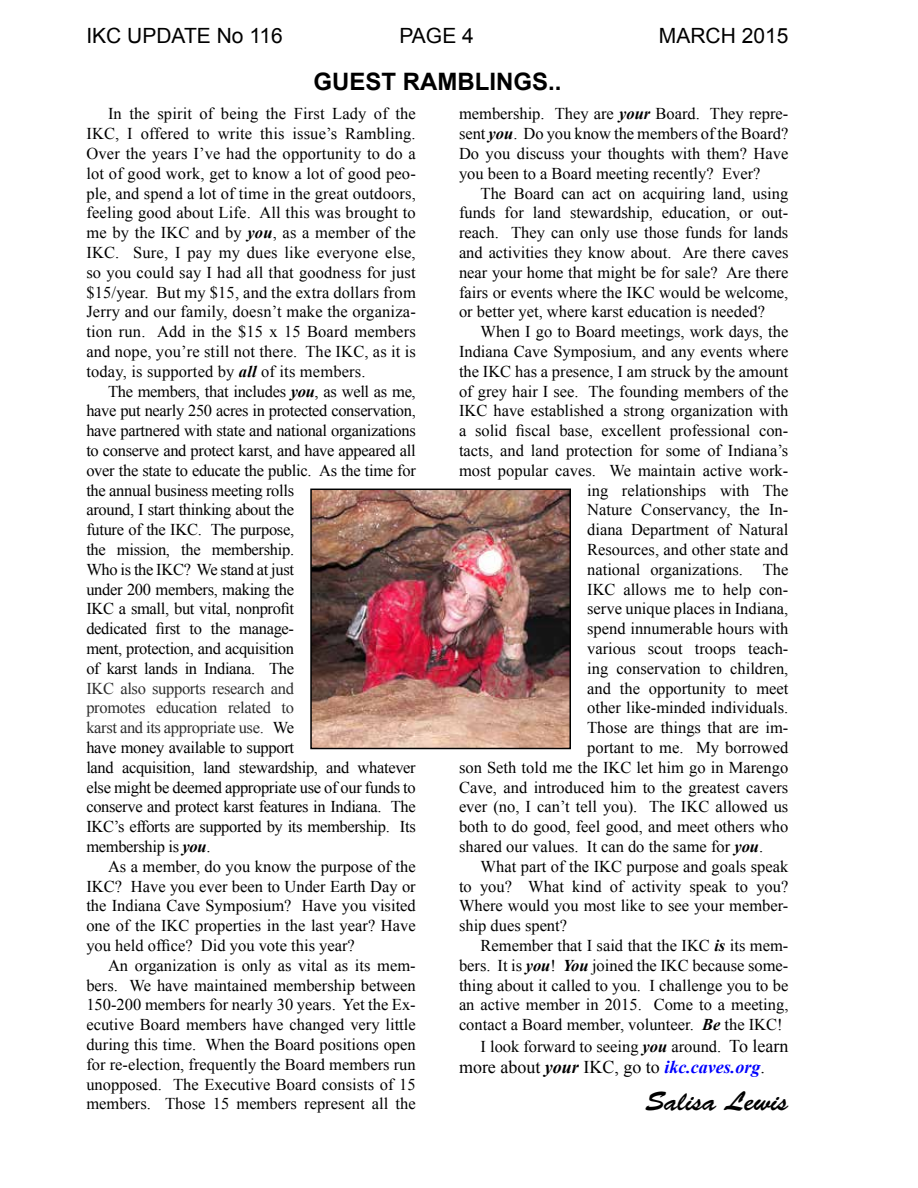
<style>
.page{position:relative;width:918px;height:1188px;background:#fff}
.page>*{position:absolute;margin:0;border:0;box-sizing:border-box;transform-origin:0 0}
.t1{font:27px "Brush Script Std";color:#000}
.t2{font:700 24px "Arial";color:#000}
.t3{font:21px "Arial";color:#000}
.t4{font:18px "Times New Roman";color:#000}
.t5{font:16.5px/19.8px "Times New Roman";color:#000;text-align:justify}
.t6{font:16.5px/19.8px "Times New Roman";letter-spacing:-.02em;color:#000}
.s1{font-weight:700;font-style:italic}
.s2{color:#2e2e2e}
.s3{font-size:18px}
.s4{font-weight:700;font-style:italic;color:#00f}
</style>
<div class="page">
<img style="left:313px;top:492px;width:255px;height:254px">
<div style="left:310px;top:489px;width:261px;height:260px;border:2px solid #000"></div>
<p class="t3" style="left:86px;top:22px;width:198px">IKC UPDATE No 116</p>
<p class="t3" style="left:400px;top:22px;width:76px">PAGE 4</p>
<p class="t3" style="left:659px;top:22px;width:131px">MARCH 2015</p>
<h2 class="t2" style="left:313px;top:65px;width:250px">GUEST RAMBLINGS..</h2>
<p class="t5" style="left:86px;top:104px;width:331px;text-indent:22px">In the spirit of being the First Lady of the IKC, I offered to write this issue’s Rambling.<br>Over the years I’ve had the opportunity to do a lot of good work, get to know a lot of good peo&shy;ple, and spend a lot of time in the great outdoors, feeling good about Life. All this was brought to me by the IKC and by <span class="s1">you</span>, as a member of the IKC. Sure, I pay my dues like everyone else, so you could say I had all that goodness for just $15/year. But my $15, and the extra dollars from Jerry and our family, doesn’t make the organiza&shy;tion run. Add in the $15 x 15 Board members and nope, you’re still not there. The IKC, as it is today, is supported by <span class="s1">all</span> of its members.</p>
<p class="t6" style="left:86px;top:381px;width:331px;text-indent:22px">The members, that includes <span class="s1">you</span>, as well as me, have put nearly 250 acres in protected conservation, have partnered with state and national organizations to conserve and protect karst, and have appeared all over the state to educate the public. As the time for the annual business meeting rolls<br>around, I start thinking about the<br>future of the IKC. The purpose,<br>the mission, the membership.<br>Who is the IKC? We stand at just<br>under 200 members, making the<br>IKC a small, but vital, nonprofit<br>dedicated first to the manage-<br>ment, protection, and acquisition<br>of karst lands in Indiana. The</p>
<p class="t6" style="left:86px;top:678px;width:331px"><span class="s2">IKC also supports research and<br>promotes education related to<br>karst and its appropriate use.</span> We<br>have money available to support<br>land acquisition, land stewardship, and whatever else might be deemed appropriate use of our funds to conserve and protect karst features in Indiana. The IKC’s efforts are supported by its membership. Its membership is <span class="s1">you</span>.</p>
<p class="t5" style="left:86px;top:856px;width:331px;text-indent:22px">As a member, do you know the purpose of the IKC? Have you ever been to Under Earth Day or the Indiana Cave Symposium? Have you visited one of the IKC properties in the last year? Have you held office? Did you vote this year?</p>
<p class="t5" style="left:86px;top:955px;width:331px;text-indent:22px">An organization is only as vital as its mem&shy;bers. We have maintained membership between 150-200 members for nearly 30 years. Yet the Ex&shy;ecutive Board members have changed very little during this time. When the Board positions open for re-election, frequently the Board members run unopposed. The Executive Board consists of 15 members. Those 15 members represent all the</p>
<p class="t5" style="left:459px;top:104px;width:331px">membership. They are <span class="s1">your</span> Board. They repre&shy;sent <span class="s1">you</span>. Do you know the members of the Board?<br>Do you discuss your thoughts with them? Have you been to a Board meeting recently? Ever?</p>
<p class="t5" style="left:459px;top:183px;width:331px;text-indent:22px">The Board can act on acquiring land, using funds for land stewardship, education, or out&shy;reach. They can only use those funds for lands and activities they know about. Are there caves near your home that might be for sale? Are there fairs or events where the IKC would be welcome, or better yet, where karst education is needed?</p>
<p class="t5" style="left:481px;top:322px;width:309px">When I go to Board meetings, work days, the</p>
<p class="t5" style="left:459px;top:341px;width:331px">Indiana Cave Symposium, and any events where</p>
<p class="t5" style="left:459px;top:361px;width:331px">the IKC has a presence, I am struck by the amount</p>
<p class="t5" style="left:459px;top:381px;width:331px">of grey hair I see. The founding members of the</p>
<p class="t5" style="left:459px;top:401px;width:331px">IKC have established a strong organization with</p>
<p class="t5" style="left:459px;top:421px;width:331px">a solid fiscal base, excellent professional con-</p>
<p class="t5" style="left:459px;top:440px;width:331px">tacts, and land protection for some of Indiana’s</p>
<p class="t5" style="left:459px;top:460px;width:331px">most popular caves. We maintain active work-</p>
<p class="t5" style="left:587px;top:480px;width:203px">ing relationships with The</p>
<p class="t5" style="left:587px;top:500px;width:203px">Nature Conservancy, the In-</p>
<p class="t5" style="left:587px;top:520px;width:203px">diana Department of Natural</p>
<p class="t5" style="left:587px;top:539px;width:203px">Resources, and other state and</p>
<p class="t5" style="left:587px;top:559px;width:203px">national organizations. The</p>
<p class="t5" style="left:587px;top:579px;width:203px">IKC allows me to help con-</p>
<p class="t5" style="left:587px;top:599px;width:203px">serve unique places in Indiana,</p>
<p class="t5" style="left:587px;top:619px;width:203px">spend innumerable hours with</p>
<p class="t5" style="left:587px;top:638px;width:203px">various scout troops teach-</p>
<p class="t5" style="left:587px;top:658px;width:203px">ing conservation to children,</p>
<p class="t5" style="left:587px;top:678px;width:203px">and the opportunity to meet</p>
<p class="t5" style="left:587px;top:698px;width:203px">other like-minded individuals.</p>
<p class="t5" style="left:587px;top:718px;width:203px">Those are things that are im-</p>
<p class="t5" style="left:587px;top:737px;width:203px">portant to me. My borrowed</p>
<p class="t5" style="left:459px;top:757px;width:331px">son Seth told me the IKC let him go in Marengo</p>
<p class="t5" style="left:459px;top:777px;width:331px">Cave, and introduced him to the greatest cavers</p>
<p class="t5" style="left:459px;top:797px;width:331px">ever (no, I can’t tell you). The IKC allowed us</p>
<p class="t5" style="left:459px;top:817px;width:331px">both to do good, feel good, and meet others who</p>
<p class="t5" style="left:459px;top:836px;width:306px">shared our values. It can do the same for <span class="s1">you</span>.</p>
<p class="t5" style="left:481px;top:856px;width:309px">What part of the IKC purpose and goals speak</p>
<p class="t5" style="left:459px;top:876px;width:331px">to you? What kind of activity speak to you?</p>
<p class="t5" style="left:459px;top:896px;width:331px">Where would you most like to see your member-</p>
<p class="t5" style="left:459px;top:916px;width:110px">ship dues spent?</p>
<p class="t5" style="left:481px;top:935px;width:309px">Remember that I said that the IKC <span class="s1">is</span> its mem-</p>
<p class="t5" style="left:459px;top:955px;width:331px">bers. It is <span class="s1">you</span>! <span class="s1">You</span> joined the IKC because some-</p>
<p class="t5" style="left:459px;top:975px;width:331px">thing about it called to you. I challenge you to be</p>
<p class="t5" style="left:459px;top:995px;width:331px">an active member in 2015. Come to a meeting,</p>
<p class="t5" style="left:459px;top:1015px;width:325px">contact a Board member, volunteer. <span class="s1">Be</span> the IKC!</p>
<p class="t5" style="left:481px;top:1036px;width:309px">I look forward to seeing <span class="s1">you</span> around. <span class="s3">To learn</span></p>
<p class="t4" style="left:459px;top:1055px;width:307px">more about <span class="s1">your</span> IKC, go to <span class="s4">ikc.caves.org</span>.</p>
<h1 class="t1" style="left:646px;top:1086px;width:144px">Salisa Lewis</h1>
</div>
